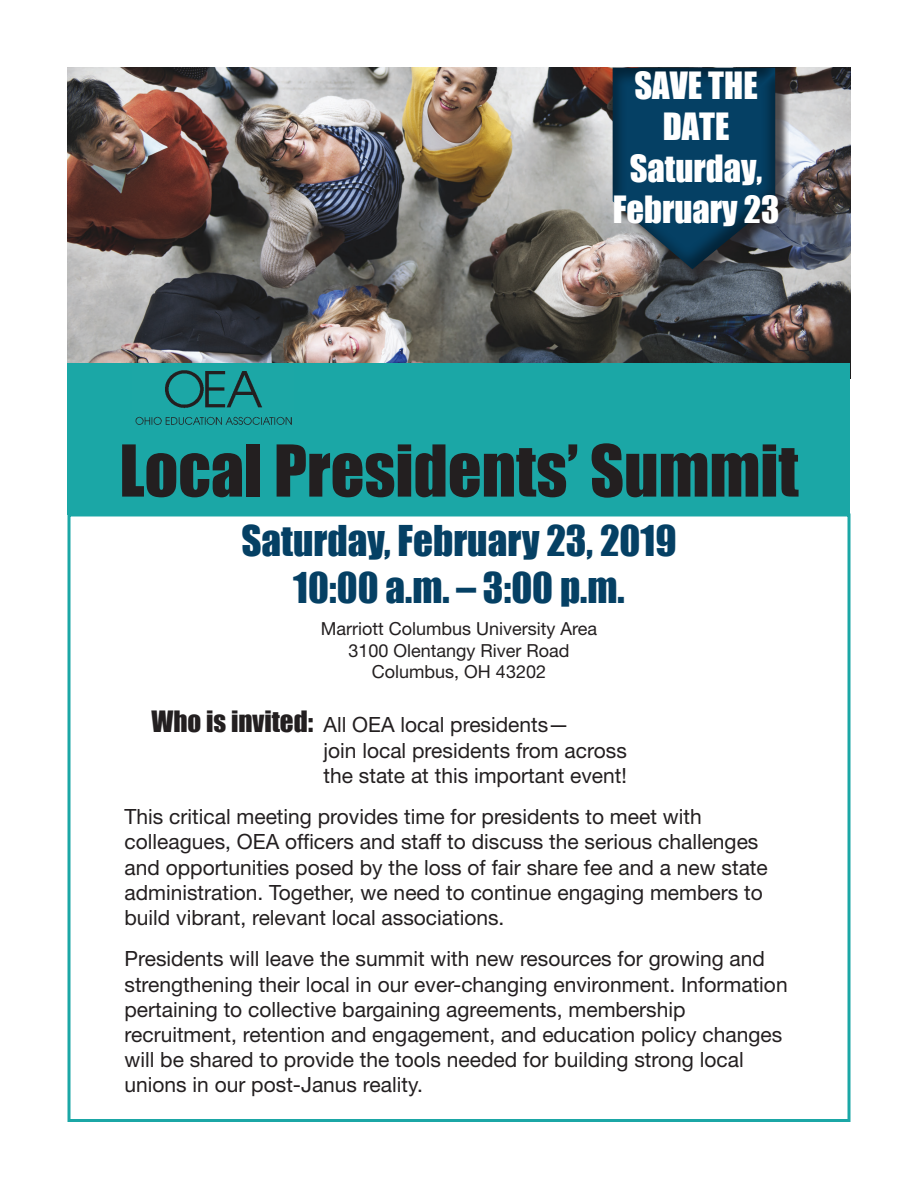
<style>
.page{position:relative;width:918px;height:1188px;background:#fff}
.page>*{position:absolute;margin:0;border:0;box-sizing:border-box;transform-origin:0 0}
.t1{font:66px "Impact";color:#231f20}
.t2{font:39px/46.8px "Impact";color:#054064;text-align:center}
.t3{font:34.5px/41.4px "Impact";color:#fff;text-align:center}
.t4{font:21px/25.2px "Helvetica Neue LT Std";color:#231f20}
.t5{font:18px/21.6px "Helvetica Neue LT Std";color:#231f20;text-align:center}
.s1{font-family:"Impact";font-size:27px}
</style>
<div class="page">
<img style="left:68px;top:68px;width:782px;height:295px">
<div style="left:68px;top:363px;width:782px;height:152px;background:#1ba7a6"></div>
<img style="left:135px;top:370px;width:157px;height:55px">
<div style="left:614px;top:69px;width:175px;height:214px;background:#231f20;opacity:.75"></div>
<div style="left:611px;top:67px;width:165px;height:204px;background:#231f20;opacity:.5"></div>
<h3 class="t3" style="left:613px;top:64px;width:168px">SAVE THE<br>DATE<br>Saturday,<br>February 23</h3>
<h1 class="t1" style="left:119px;top:420px;width:681px">Local Presidents’ Summit</h1>
<h2 class="t2" style="left:241px;top:516px;width:437px">Saturday, February 23, 2019<br>10:00 a.m. – 3:00 p.m.</h2>
<p class="t5" style="left:321px;top:618px;width:278px">Marriott Columbus University Area<br>3100 Olentangy River Road<br>Columbus, OH 43202</p>
<p class="t4" style="left:324px;top:712px;width:305px;text-indent:-172px"><span class="s1">Who is invited:</span> All OEA local presidents—<br>join local presidents from across the state at this important event!</p>
<p class="t4" style="left:125px;top:804px;width:645px">This critical meeting provides time for presidents to meet with colleagues, OEA officers and staff to discuss the serious challenges and opportunities posed by the loss of fair share fee and a new state administration. Together, we need to continue engaging members to build vibrant, relevant local associations.</p>
<p class="t4" style="left:125px;top:946px;width:665px">Presidents will leave the summit with new resources for growing and strengthening their local in our ever-changing environment. Information pertaining to collective bargaining agreements, membership recruitment, retention and engagement, and education policy changes will be shared to provide the tools needed for building strong local unions in our post-Janus reality.</p>
</div>
